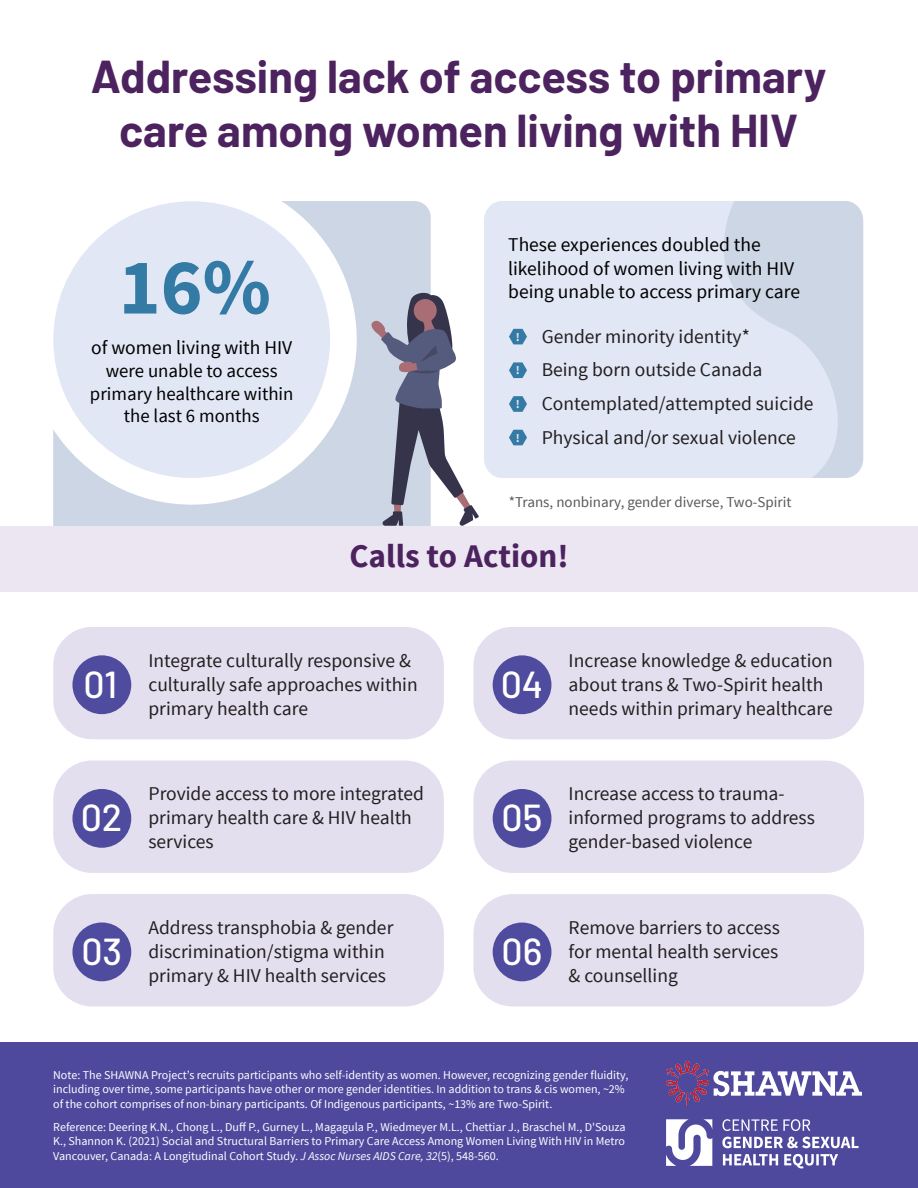
<style>
.page{position:relative;width:918px;height:1188px;background:#fff}
.page>*{position:absolute;margin:0;border:0;box-sizing:border-box;transform-origin:0 0}
.t1{font:700 79.5px "Source Sans Pro";color:#337aa5}
.t2{font:700 45px/54px "Barlow";color:#4d235f;text-align:center}
.t3{font:500 37.5px "Barlow";color:#fff}
.t4{font:700 33px "Source Sans Pro";color:#4d235f}
.t5{font:19.5px/24px "Source Sans Pro";color:#231f20}
.t6{font:19.5px/23.4px "Source Sans Pro";color:#000}
.t7{font:18.75px/22.5px "Source Sans Pro";color:#000;text-align:center}
.t8{font:15px "Source Sans Pro";color:#58595b}
.t9{font:12px/14.4px "Source Sans Pro";color:#fff}
.t10{font:700 11.85px "Source Sans Pro";color:#e3e1f0}
.s1{font-weight:700;font-size:11.85px;color:#e3e1f0}
.s2{font-style:italic}
</style>
<div class="page">
<svg style="left:53px;top:201px;width:378px;height:325px;fill:#ccd6e4"></svg>
<div style="left:53px;top:201px;width:277px;height:277px;background:#e1e7f4;border-radius:50%"></div>
<svg style="left:370px;top:291px;width:109px;height:235px"></svg>
<div style="left:0;top:1042px;width:918px;height:146px;background:#4e499d"></div>
<img style="left:666px;top:1061px;width:196px;height:45px">
<img style="left:666px;top:1120px;width:193px;height:49px">
<div style="left:53px;top:627px;width:391px;height:112px;background:#e4dfef;border-radius:39px"></div>
<div style="left:72px;top:655px;width:59px;height:59px;background:#4f4b9e;border-radius:50%"></div>
<div style="left:53px;top:761px;width:391px;height:112px;background:#e4dfef;border-radius:39px"></div>
<div style="left:72px;top:789px;width:59px;height:59px;background:#4f4b9e;border-radius:50%"></div>
<div style="left:53px;top:894px;width:391px;height:112px;background:#e4dfef;border-radius:39px"></div>
<div style="left:72px;top:923px;width:59px;height:58px;background:#4f4b9e;border-radius:50%"></div>
<div style="left:473px;top:627px;width:391px;height:112px;background:#e4dfef;border-radius:39px"></div>
<div style="left:493px;top:655px;width:58px;height:59px;background:#4f4b9e;border-radius:50%"></div>
<div style="left:473px;top:761px;width:391px;height:112px;background:#e4dfef;border-radius:39px"></div>
<div style="left:493px;top:789px;width:58px;height:59px;background:#4f4b9e;border-radius:50%"></div>
<div style="left:473px;top:894px;width:391px;height:113px;background:#e4dfef;border-radius:39px"></div>
<div style="left:493px;top:923px;width:58px;height:58px;background:#4f4b9e;border-radius:50%"></div>
<div style="left:0;top:526px;width:918px;height:65px;background:#ebe6f2"></div>
<div style="left:484px;top:201px;width:379px;height:277px;background:#e1e7f4;border-radius:19px"></div>
<svg style="left:724px;top:201px;width:139px;height:277px;fill:#ccd6e4"></svg>
<svg style="left:509px;top:396px;width:18px;height:16px"></svg>
<svg style="left:509px;top:430px;width:18px;height:15px"></svg>
<svg style="left:509px;top:329px;width:18px;height:15px"></svg>
<svg style="left:509px;top:362px;width:18px;height:16px"></svg>
<h2 class="t2" style="left:91px;top:47px;width:737px">Addressing lack of access to primary care among women living with HIV</h2>
<h1 class="t1" style="left:119px;top:236px;width:154px">16%</h1>
<h3 class="t6" style="left:91px;top:337px;width:203px">of women living with HIV</h3>
<h3 class="t7" style="left:90px;top:360px;width:205px">were unable to access primary healthcare within the last 6 months</h3>
<h3 class="t6" style="left:508px;top:234px;width:293px">These experiences doubled the likelihood of women living with HIV being unable to access primary care</h3>
<h3 class="t5" style="left:516px;top:325px;width:235px"><span class="s1">!</span> Gender minority identity*</h3>
<p class="t10" style="left:516px;top:363px;width:6px">!</p>
<h3 class="t5" style="left:542px;top:358px;width:222px">Being born outside Canada</h3>
<p class="t10" style="left:516px;top:397px;width:6px">!</p>
<p class="t10" style="left:516px;top:430px;width:6px">!</p>
<h3 class="t5" style="left:542px;top:387px;width:273px;line-height:33.6px">Contemplated/attempted suicide<br>Physical and/or sexual violence</h3>
<p class="t8" style="left:509px;top:493px;width:284px">*Trans, nonbinary, gender diverse, Two-Spirit</p>
<h3 class="t4" style="left:349px;top:535px;width:221px">Calls to Action!</h3>
<h3 class="t3" style="left:84px;top:657px;width:35px">01</h3>
<h3 class="t5" style="left:148px;top:649px;width:271px">Integrate culturally responsive &amp; culturally safe approaches within primary health care</h3>
<h3 class="t3" style="left:501px;top:657px;width:44px">04</h3>
<h3 class="t5" style="left:569px;top:649px;width:266px">Increase knowledge &amp; education about trans &amp; Two-Spirit health needs within primary healthcare</h3>
<h3 class="t3" style="left:81px;top:790px;width:43px">02</h3>
<h3 class="t5" style="left:148px;top:782px;width:277px">Provide access to more integrated primary health care &amp; HIV health services</h3>
<h3 class="t3" style="left:502px;top:791px;width:42px">05</h3>
<h3 class="t5" style="left:569px;top:782px;width:248px">Increase access to trauma&shy;informed programs to address gender-based violence</h3>
<h3 class="t3" style="left:81px;top:924px;width:42px">03</h3>
<h3 class="t5" style="left:148px;top:916px;width:246px">Address transphobia &amp; gender discrimination/stigma within primary &amp; HIV health services</h3>
<h3 class="t3" style="left:502px;top:924px;width:42px">06</h3>
<h3 class="t5" style="left:569px;top:916px;width:213px;text-align:justify">Remove barriers to access for mental health services &amp; counselling</h3>
<p class="t9" style="left:53px;top:1068px;width:577px">Note: The SHAWNA Project’s recruits participants who self-identity as women. However, recognizing gender fluidity, including over time, some participants have other or more gender identities. In addition to trans &amp; cis women, ~2% of the cohort comprises of non-binary participants. Of Indigenous participants, ~13% are Two-Spirit.</p>
<p class="t9" style="left:53px;top:1120px;width:574px;text-align:justify">Reference: Deering K.N., Chong L., Duff P., Gurney L., Magagula P., Wiedmeyer M.L., Chettiar J., Braschel M., D'Souza K., Shannon K. (2021) Social and Structural Barriers to Primary Care Access Among Women Living With HIV in Metro Vancouver, Canada: A Longitudinal Cohort Study. <span class="s2">J Assoc Nurses AIDS Care, 32</span>(5), 548-560.</p>
</div>
